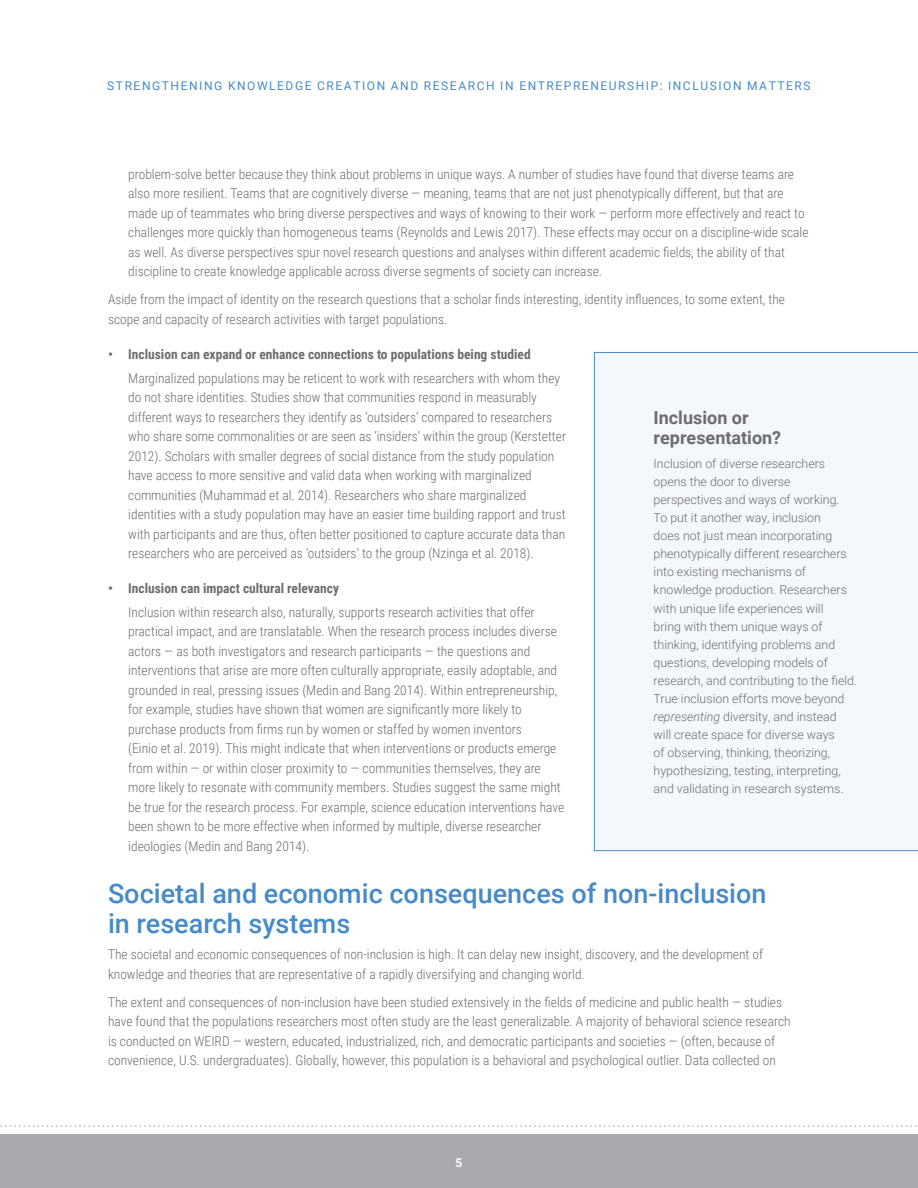
<style>
.page{position:relative;width:918px;height:1188px;background:#fff}
.page>*{position:absolute;margin:0;border:0;box-sizing:border-box;transform-origin:0 0}
.t1{font:500 27px/30px "Roboto";color:#468ac9}
.t2{font:700 18px/19.5px "Roboto";color:#6c6d70}
.t3{font:300 13.5px/19.5px "Roboto Condensed";color:#6c6d70}
.t4{font:700 13.5px "Roboto Condensed";color:#6c6d70}
.t5{font:300 12.3px/18px "Roboto";color:#6c6d70}
.t6{font:12px "Roboto";letter-spacing:.13em;color:#468ac9}
.t7{font:700 12px "Roboto";color:#fff}
.s1{font-style:italic}
</style>
<div class="page">
<div style="left:0;top:1134px;width:918px;height:54px;background:#a8a9ad"></div>
<svg style="left:0;top:1125px;width:917px;height:2px"></svg>
<div style="left:594px;top:352px;width:324px;height:499px;background:#f4f7fb"></div>
<p class="t6" style="left:107px;top:78px;width:705px">STRENGTHENING KNOWLEDGE CREATION AND RESEARCH IN ENTREPRENEURSHIP: INCLUSION MATTERS</p>
<p class="t3" style="left:128px;top:164px;width:682px">problem-solve better because they think about problems in unique ways. A number of studies have found that diverse teams are also more resilient. Teams that are cognitively diverse — meaning, teams that are not just phenotypically different, but that are made up of teammates who bring diverse perspectives and ways of knowing to their work — perform more effectively and react to challenges more quickly than homogeneous teams (Reynolds and Lewis 2017). These effects may occur on a discipline-wide scale as well. As diverse perspectives spur novel research questions and analyses within different academic fields, the ability of that discipline to create knowledge applicable across diverse segments of society can increase.</p>
<p class="t3" style="left:108px;top:289px;width:679px">Aside from the impact of identity on the research questions that a scholar finds interesting, identity influences, to some extent, the scope and capacity of research activities with target populations.</p>
<p class="t4" style="left:108px;top:345px;width:424px">• Inclusion can expand or enhance connections to populations being studied</p>
<p class="t3" style="left:128px;top:368px;width:439px">Marginalized populations may be reticent to work with researchers with whom they do not share identities. Studies show that communities respond in measurably different ways to researchers they identify as ‘outsiders’ compared to researchers who share some commonalities or are seen as ‘insiders’ within the group (Kerstetter 2012). Scholars with smaller degrees of social distance from the study population have access to more sensitive and valid data when working with marginalized communities (Muhammad et al. 2014). Researchers who share marginalized identities with a study population may have an easier time building rapport and trust with participants and are thus, often better positioned to capture accurate data than researchers who are perceived as ‘outsiders’ to the group (Nzinga et al. 2018).</p>
<p class="t4" style="left:108px;top:579px;width:233px">• Inclusion can impact cultural relevancy</p>
<p class="t3" style="left:128px;top:602px;width:438px">Inclusion within research also, naturally, supports research activities that offer practical impact, and are translatable. When the research process includes diverse actors — as both investigators and research participants — the questions and interventions that arise are more often culturally appropriate, easily adoptable, and grounded in real, pressing issues (Medin and Bang 2014). Within entrepreneurship, for example, studies have shown that women are significantly more likely to purchase products from firms run by women or staffed by women inventors<br>(Einio et al. 2019). This might indicate that when interventions or products emerge from within — or within closer proximity to — communities themselves, they are more likely to resonate with community members. Studies suggest the same might be true for the research process. For example, science education interventions have been shown to be more effective when informed by multiple, diverse researcher ideologies (Medin and Bang 2014).</p>
<h1 class="t1" style="left:108px;top:877px;width:660px">Societal and economic consequences of non-inclusion in research systems</h1>
<p class="t3" style="left:108px;top:944px;width:657px">The societal and economic consequences of non-inclusion is high. It can delay new insight, discovery, and the development of knowledge and theories that are representative of a rapidly diversifying and changing world.</p>
<p class="t3" style="left:108px;top:992px;width:684px">The extent and consequences of non-inclusion have been studied extensively in the fields of medicine and public health — studies have found that the populations researchers most often study are the least generalizable. A majority of behavioral science research is conducted on WEIRD — western, educated, industrialized, rich, and democratic participants and societies — (often, because of convenience, U.S. undergraduates). Globally, however, this population is a behavioral and psychological outlier. Data collected on</p>
<h2 class="t2" style="left:654px;top:407px;width:129px">Inclusion or representation?</h2>
<p class="t5" style="left:654px;top:455px;width:205px">Inclusion of diverse researchers opens the door to diverse perspectives and ways of working.<br>To put it another way, inclusion<br>does not just mean incorporating phenotypically different researchers into existing mechanisms of knowledge production. Researchers with unique life experiences will<br>bring with them unique ways of thinking, identifying problems and questions, developing models of research, and contributing to the field.<br>True inclusion efforts move beyond <span class="s1">representing</span> diversity, and instead will create space for diverse ways<br>of observing, thinking, theorizing, hypothesizing, testing, interpreting, and validating in research systems.</p>
<p class="t7" style="left:456px;top:1155px;width:8px">5</p>
</div>
